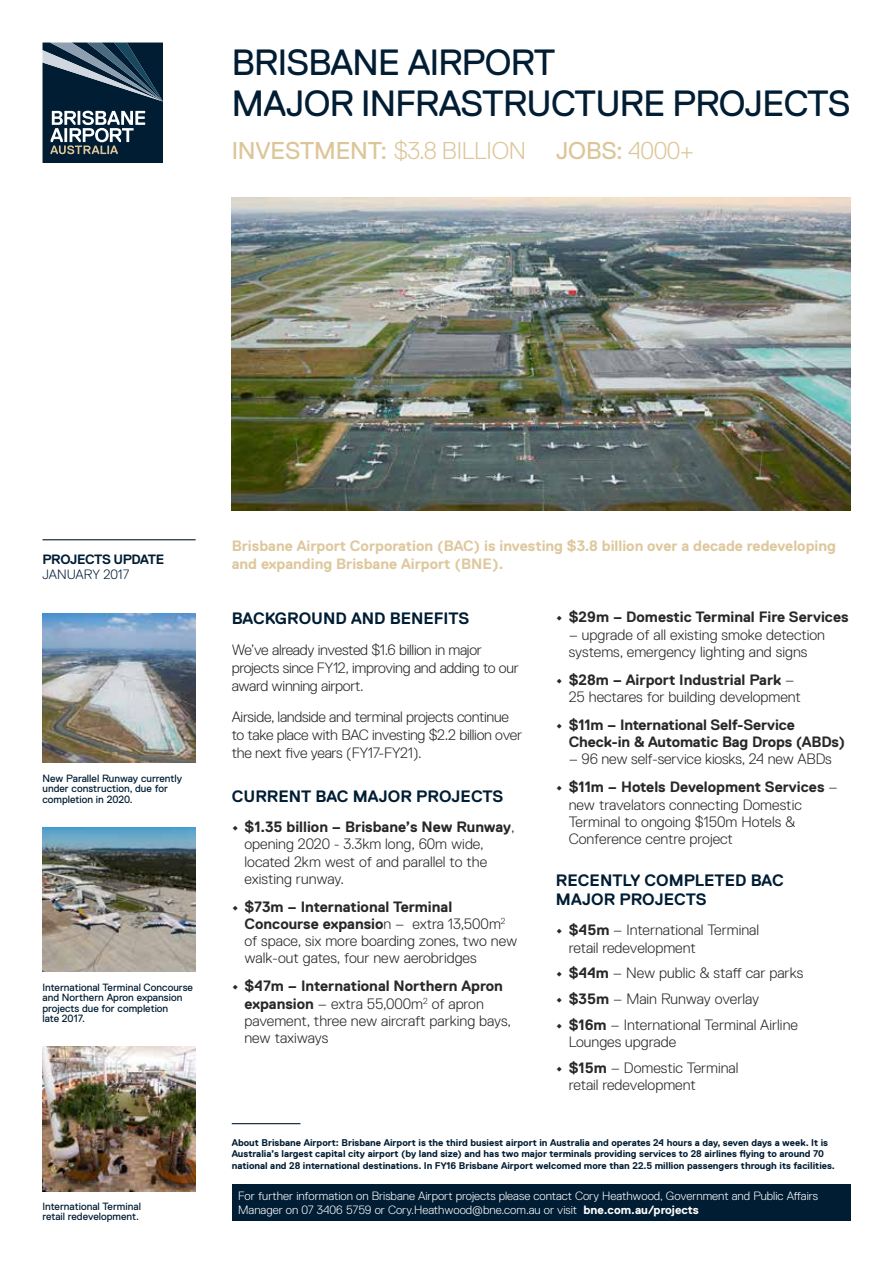
<style>
.page{position:relative;width:893px;height:1263px;background:#fff}
.page>*{position:absolute;margin:0;border:0;box-sizing:border-box;transform-origin:0 0}
.t1{font:36.45px/40.5px "Replica Pro";letter-spacing:-.02em;color:#001d34}
.t2{font:24.3px "Replica Pro";letter-spacing:-.01em;color:#dcc699}
.t3{font:700 16.5px/18.9px "Replica Pro";color:#001d34}
.t4{font:300 15px/17.2px "Replica Pro";color:#292829}
.t5{font:300 15px/18px "Replica Pro";letter-spacing:-.02em;color:#292829}
.t6{font:700 15px/18px "Replica Pro";color:#dec89d}
.t7{font:700 15px/17.2px "Replica Pro";letter-spacing:-.01em;color:#292829}
.t8{font:700 13.5px "Replica Pro";letter-spacing:-.03em;color:#001d34}
.t9{font:300 13.5px "Replica Pro";color:#001d34}
.t10{font:300 12px/14.4px "Replica Pro";color:#fff}
.t11{font:10.5px/10.5px "Replica Pro";color:#001d34}
.t12{font:700 9.75px/11.7px "Replica Pro";color:#001d34}
.s1{font-weight:300}
.s2{font-weight:700}
</style>
<div class="page">
<svg style="left:43px;top:43px;width:120px;height:120px"></svg>
<hr style="left:43px;top:539px;width:153px;height:1px;background:#001d34">
<img style="left:232px;top:197px;width:618px;height:313px">
<hr style="left:232px;top:1123px;width:68px;height:1px;background:#001d34">
<div style="left:232px;top:1184px;width:618px;height:36px;background:#001d34"></div>
<img style="left:43px;top:613px;width:153px;height:150px">
<img style="left:43px;top:827px;width:153px;height:145px">
<img style="left:43px;top:1046px;width:153px;height:145px">
<h1 class="t1" style="left:232px;top:43px;width:620px">BRISBANE AIRPORT<br>MAJOR INFRASTRUCTURE PROJECTS</h1>
<h2 class="t2" style="left:232px;top:137px;width:464px">INVESTMENT: <span class="s1">$3.8 BILLION</span> JOBS: <span class="s1">4000+</span></h2>
<p class="t8" style="left:43px;top:551px;width:123px">PROJECTS UPDATE</p>
<p class="t9" style="left:43px;top:567px;width:88px">JANUARY 2017</p>
<p class="t11" style="left:43px;top:773px;width:141px">New Parallel Runway currently under construction, due for completion in 2020.</p>
<p class="t11" style="left:43px;top:982px;width:152px">International Terminal Concourse and Northern Apron expansion projects due for completion<br>late 2017.</p>
<p class="t11" style="left:43px;top:1201px;width:100px">International Terminal retail redevelopment.</p>
<p class="t6" style="left:232px;top:537px;width:606px">Brisbane Airport Corporation (BAC) is investing $3.8 billion over a decade redeveloping and expanding Brisbane Airport (BNE).</p>
<p class="t3" style="left:232px;top:609px;width:239px">BACKGROUND AND BENEFITS</p>
<p class="t5" style="left:232px;top:641px;width:289px">We’ve already invested $1.6 billion in major projects since FY12, improving and adding to our award winning airport.</p>
<p class="t5" style="left:232px;top:707px;width:292px">Airside, landside and terminal projects continue to take place with BAC investing $2.2 billion over the next five years (FY17-FY21).</p>
<p class="t3" style="left:232px;top:787px;width:273px">CURRENT BAC MAJOR PROJECTS</p>
<p class="t4" style="left:244px;top:818px;width:272px;text-indent:-13px"><span class="s2">• $1.35 billion – Brisbane’s New Runway</span>, opening 2020 - 3.3km long, 60m wide, located 2km west of and parallel to the existing runway.</p>
<p class="t4" style="left:244px;top:898px;width:274px;text-indent:-13px"><span class="s2">• $73m – International Terminal Concourse expansio</span>n – extra 13,500m<sup>2 </sup>of space, six more boarding zones, two new walk-out gates, four new aerobridges</p>
<p class="t4" style="left:244px;top:978px;width:268px;text-indent:-13px"><span class="s2">• $47m – International Northern Apron expansion</span> – extra 55,000m<sup>2</sup> of apron pavement, three new aircraft parking bays, new taxiways</p>
<p class="t7" style="left:556px;top:609px;width:294px">• $29m – Domestic Terminal Fire Services</p>
<p class="t4" style="left:569px;top:626px;width:258px">– upgrade of all existing smoke detection systems, emergency lighting and signs</p>
<p class="t4" style="left:569px;top:671px;width:234px;text-indent:-13px"><span class="s2">• $28m – Airport Industrial Park</span> –<br>25 hectares for building development</p>
<p class="t7" style="left:569px;top:716px;width:278px;text-indent:-13px">• $11m – International Self-Service<br>Check‑in &amp; Automatic Bag Drops (ABDs)</p>
<p class="t4" style="left:569px;top:751px;width:265px">– 96 new self-service kiosks, 24 new ABDs</p>
<p class="t4" style="left:569px;top:778px;width:270px;text-indent:-13px"><span class="s2">• $11m – Hotels Development Services</span> – new travelators connecting Domestic Terminal to ongoing $150m Hotels &amp; Conference centre project</p>
<p class="t3" style="left:556px;top:871px;width:229px">RECENTLY COMPLETED BAC<br>MAJOR PROJECTS</p>
<p class="t4" style="left:569px;top:921px;width:192px;text-indent:-13px"><span class="s2">• $45m</span> – International Terminal retail redevelopment</p>
<p class="t4" style="left:556px;top:965px;width:249px"><span class="s2">• $44m</span> – New public &amp; staff car parks</p>
<p class="t4" style="left:556px;top:990px;width:205px"><span class="s2">• $35m</span> – Main Runway overlay</p>
<p class="t4" style="left:569px;top:1016px;width:231px;text-indent:-13px"><span class="s2">• $16m</span> – International Terminal Airline<br>Lounges upgrade</p>
<p class="t4" style="left:569px;top:1059px;width:171px;text-indent:-13px"><span class="s2">• $15m</span> – Domestic Terminal retail redevelopment</p>
<p class="t12" style="left:232px;top:1136px;width:605px">About Brisbane Airport: Brisbane Airport is the third busiest airport in Australia and operates 24 hours a day, seven days a week. It is<br>Australia’s largest capital city airport (by land size) and has two major terminals providing services to 28 airlines flying to around 70 national and 28 international destinations. In FY16 Brisbane Airport welcomed more than 22.5 million passengers through its facilities.</p>
<p class="t10" style="left:238px;top:1188px;width:581px">For further information on Brisbane Airport projects please contact Cory Heathwood, Government and Public Affairs<br>Manager on 07 3406 5759 or Cory.Heathwood@bne.com.au or visit <span class="s2">bne.com.au/projects</span></p>
</div>
